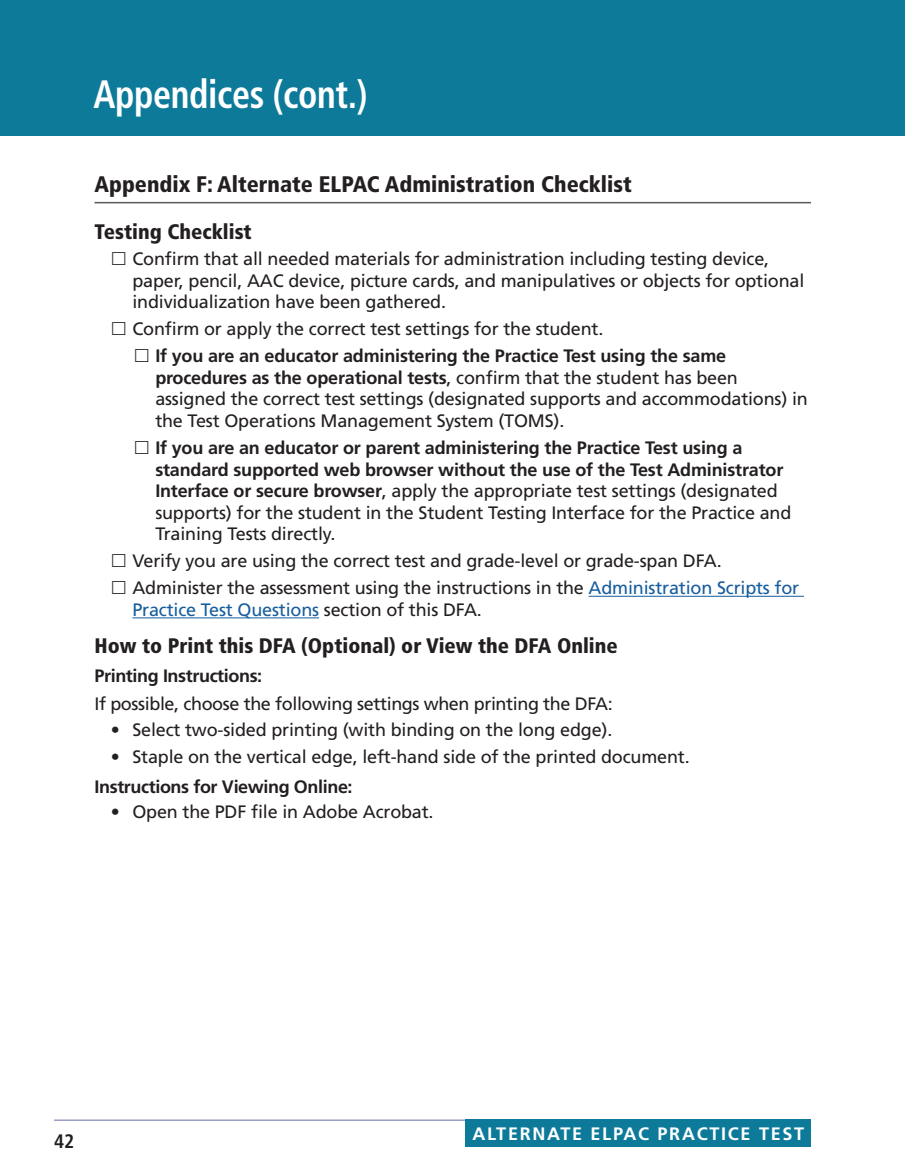
<style>
.page{position:relative;width:905px;height:1175px;background:#fff}
.page>*{position:absolute;margin:0;border:0;box-sizing:border-box;transform-origin:0 0}
.t1{font:700 condensed 39.6px "Frutiger LT Std";letter-spacing:-.01em;color:#fff;scale:.91 1}
.Heading_1{font:900 condensed 22.5px "Frutiger";color:#231f20}
.Heading_2{font:900 condensed 21px "Frutiger";color:#231f20}
.t2{font:700 condensed 19.5px "Frutiger LT Std";color:#231f20}
.Bullet_Text{font:18px/21.6px "Frutiger LT Std";letter-spacing:-.01em;color:#231f20}
.Body_Text{font:700 18px/21.6px "Frutiger LT Std";letter-spacing:-.01em;color:#231f20}
.Body_Text-2{font:18px "Frutiger LT Std";letter-spacing:-.02em;color:#231f20}
.t3{font:700 18px "Frutiger LT Std";letter-spacing:.095em;color:#fff}
.s1{font-weight:700}
.s2{font-weight:400}
.s3{color:#175d9e}
</style>
<div class="page">
<hr style="left:54px;top:1119px;width:756px;height:1px;background:#9a9fc3">
<div style="left:465px;top:1119px;width:346px;height:27px;background:#0d7a9a"></div>
<div style="left:0;top:0;width:904px;height:135px;background:#0d7a9a"></div>
<hr style="left:94px;top:202px;width:717px;height:1px;background:#57585a">
<hr style="left:588px;top:596px;width:215px;height:1px;background:#175d9e">
<hr style="left:132px;top:617px;width:187px;height:1px;background:#175d9e">
<h1 class="t1" style="left:93px;top:71px;width:303px">Appendices (cont.)</h1>
<h3 class="Heading_1" style="left:94px;top:171px;width:538px">Appendix F: Alternate ELPAC Administration Checklist</h3>
<h4 class="Heading_2" style="left:94px;top:219px;width:159px">Testing Checklist</h4>
<p class="Bullet_Text" style="left:132px;top:248px;width:673px">Confirm that all needed materials for administration including testing device, paper, pencil, AAC device, picture cards, and manipulatives or objects for optional individualization have been gathered.</p>
<p class="Bullet_Text" style="left:132px;top:318px;width:472px">Confirm or apply the correct test settings for the student.</p>
<p class="Bullet_Text" style="left:155px;top:345px;width:654px"><span class="s1">If you are an educator administering the Practice Test using the same procedures as the operational tests</span>, confirm that the student has been assigned the correct test settings (designated supports and accommodations) in the Test Operations Management System (TOMS).</p>
<p class="Body_Text" style="left:155px;top:437px;width:637px">If you are an educator or parent administering the Practice Test using a standard supported web browser without the use of the Test Administrator Interface or secure browser<span class="s2">, apply the appropriate test settings (designated supports) for the student in the Student Testing Interface for the Practice and Training Tests directly.</span></p>
<p class="Bullet_Text" style="left:132px;top:550px;width:591px">Verify you are using the correct test and grade-level or grade-span DFA.</p>
<p class="Bullet_Text" style="left:132px;top:577px;width:668px">Administer the assessment using the instructions in the <span class="s3">Administration Scripts for<br>Practice Test Questions</span> section of this DFA.</p>
<h4 class="Heading_2" style="left:94px;top:633px;width:524px">How to Print this DFA (Optional) or View the DFA Online</h4>
<p class="Body_Text" style="left:94px;top:665px;width:169px">Printing Instructions:</p>
<p class="Body_Text-2" style="left:94px;top:693px;width:520px">If possible, choose the following settings when printing the DFA:</p>
<p class="Bullet_Text" style="left:111px;top:719px;width:503px">• Select two-sided printing (with binding on the long edge).</p>
<p class="Bullet_Text" style="left:111px;top:746px;width:580px">• Staple on the vertical edge, left-hand side of the printed document.</p>
<p class="Body_Text" style="left:94px;top:775px;width:259px">Instructions for Viewing Online:</p>
<p class="Bullet_Text" style="left:111px;top:801px;width:324px">• Open the PDF file in Adobe Acrobat.</p>
<p class="t2" style="left:54px;top:1129px;width:22px">42</p>
<p class="t3" style="left:472px;top:1123px;width:333px">ALTERNATE ELPAC PRACTICE TEST</p>
</div>
